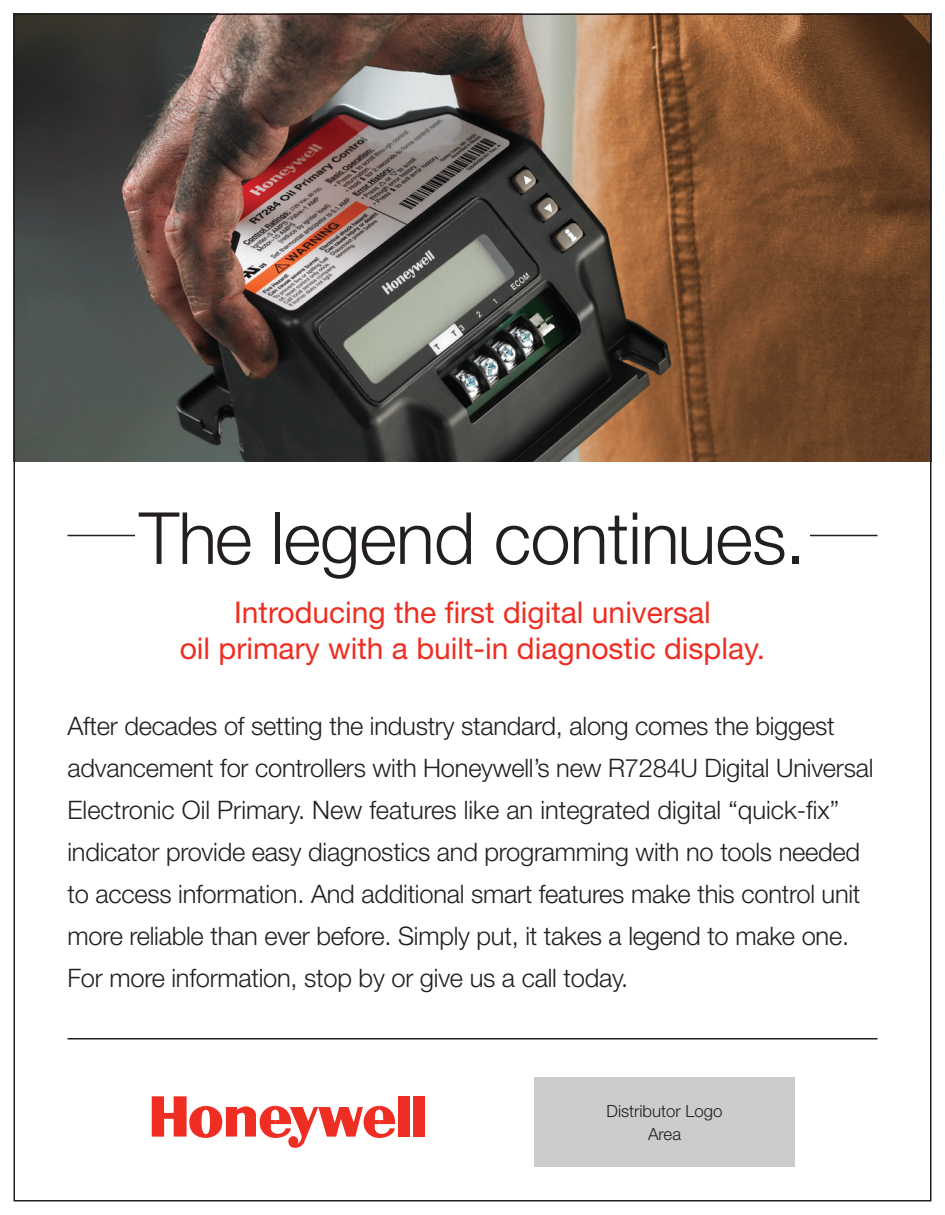
<style>
.page{position:relative;width:945px;height:1215px;background:#fff}
.page>*{position:absolute;margin:0;border:0;box-sizing:border-box;transform-origin:0 0}
.t1{font:300 72px "Helvetica Neue";letter-spacing:-.01em;color:#231f20}
.t2{font:30px/36px "Helvetica Neue";color:#ee2e22;text-align:center}
.t3{font:300 25.5px/42px "Helvetica Neue";letter-spacing:-.01em;color:#231f20}
.t4{font:300 16.8px/22.8px "Helvetica Neue";color:#231f20;text-align:center}
</style>
<div class="page">
<hr style="left:68px;top:535px;width:810px;height:1px;background:#231f20">
<div style="left:135px;top:470px;width:675px;height:132px;background:#fff"></div>
<img style="left:17px;top:17px;width:912px;height:445px">
<hr style="left:68px;top:1038px;width:810px;height:2px;background:#231f20">
<div style="left:398px;top:1096px;width:11px;height:41px;background:#ee2e22"></div>
<div style="left:413px;top:1096px;width:12px;height:41px;background:#ee2e22"></div>
<svg style="left:152px;top:1096px;width:243px;height:52px"></svg>
<div style="left:534px;top:1078px;width:261px;height:89px;background:#cbccce"></div>
<h1 class="t1" style="left:139px;top:494px;width:668px">The legend continues.</h1>
<p class="t2" style="left:180px;top:594px;width:587px">Introducing the first digital universal<br>oil primary with a built-in diagnostic display.</p>
<p class="t3" style="left:68px;top:704px;width:807px">After decades of setting the industry standard, along comes the biggest advancement for controllers with Honeywell’s new R7284U Digital Universal Electronic Oil Primary. New features like an integrated digital “quick-fix” indicator provide easy diagnostics and programming with no tools needed to access information. And additional smart features make this control unit more reliable than ever before. Simply put, it takes a legend to make one.<br>For more information, stop by or give us a call today.</p>
<p class="t4" style="left:606px;top:1100px;width:118px">Distributor Logo<br>Area</p>
</div>
